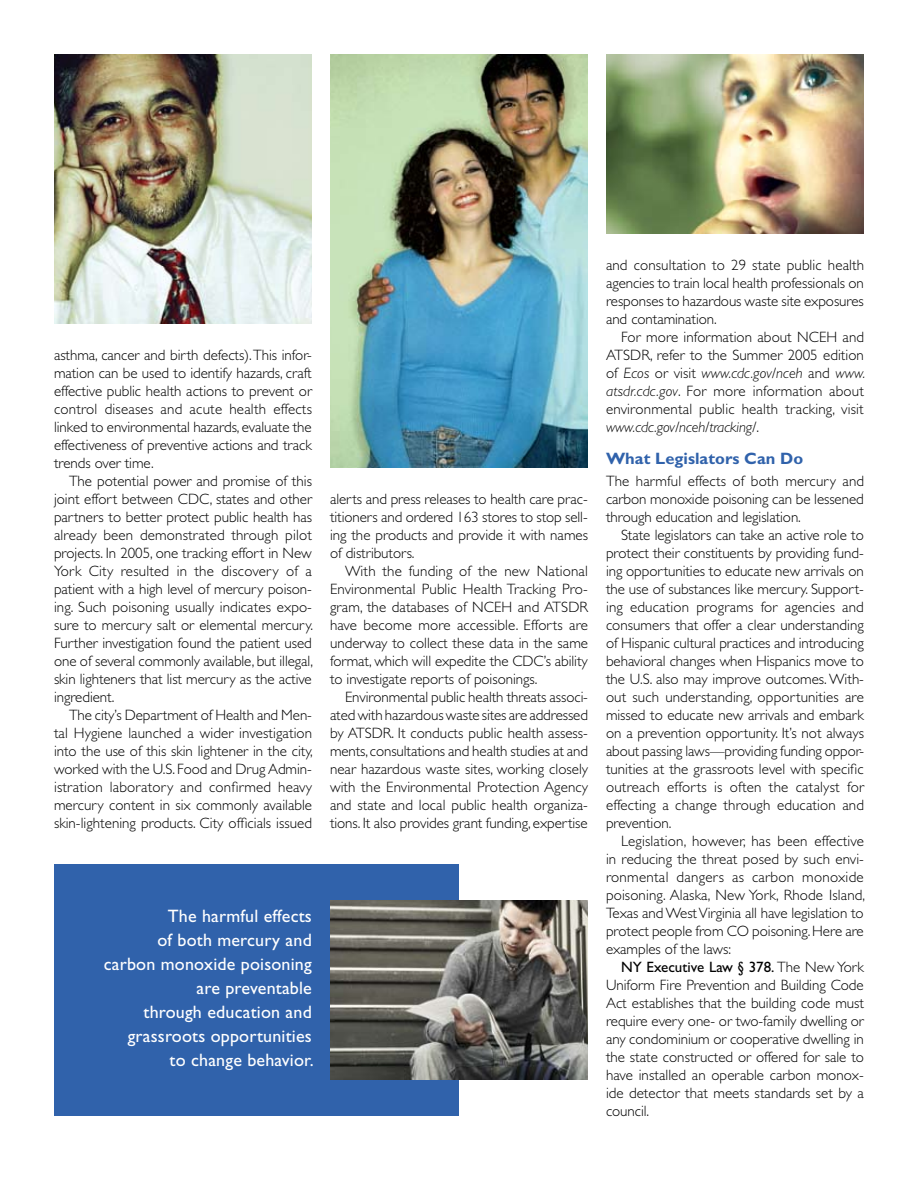
<style>
.page{position:relative;width:918px;height:1188px;background:#fff}
.page>*{position:absolute;margin:0;border:0;box-sizing:border-box;transform-origin:0 0}
.t1{font:18px/24px "Gill Sans";letter-spacing:.01em;color:#fff;text-align:right}
.t2{font:700 16.5px "Gill Sans";letter-spacing:.005em;color:#3062ab}
.t3{font:300 15px/18px "Gill Sans";letter-spacing:-.005em;color:#000;text-align:justify}
.s1{font-style:italic}
.s2{font-weight:400}
</style>
<div class="page">
<div style="left:54px;top:864px;width:405px;height:252px;background:#3062ab"></div>
<img style="left:54px;top:54px;width:258px;height:270px">
<img style="left:330px;top:54px;width:258px;height:414px">
<img style="left:606px;top:54px;width:258px;height:180px">
<img style="left:330px;top:900px;width:258px;height:180px">
<p class="t3" style="left:54px;top:346px;width:260px">asthma, cancer and birth defects). This infor&shy;mation can be used to identify hazards, craft effective public health actions to prevent or control diseases and acute health effects linked to environmental hazards, evaluate the effectiveness of preventive actions and track trends over time.</p>
<p class="t3" style="left:54px;top:472px;width:260px;text-indent:15px">The potential power and promise of this joint effort between CDC, states and other partners to better protect public health has already been demonstrated through pilot projects. In 2005, one tracking effort in New York City resulted in the discovery of a patient with a high level of mercury poison&shy;ing. Such poisoning usually indicates expo&shy;sure to mercury salt or elemental mercury.<br>Further investigation found the patient used one of several commonly available, but illegal, skin lighteners that list mercury as the active ingredient.</p>
<p class="t3" style="left:54px;top:706px;width:260px;text-indent:15px">The city’s Department of Health and Men&shy;tal Hygiene launched a wider investigation into the use of this skin lightener in the city, worked with the U.S. Food and Drug Admin&shy;istration laboratory and confirmed heavy mercury content in six commonly available skin-lightening products. City officials issued</p>
<p class="t3" style="left:330px;top:490px;width:260px">alerts and press releases to health care prac&shy;titioners and ordered 163 stores to stop sell&shy;ing the products and provide it with names of distributors.</p>
<p class="t3" style="left:330px;top:562px;width:260px;text-indent:15px">With the funding of the new National Environmental Public Health Tracking Pro&shy;gram, the databases of NCEH and ATSDR have become more accessible. Efforts are underway to collect these data in the same format, which will expedite the CDC’s ability to investigate reports of poisonings.</p>
<p class="t3" style="left:330px;top:688px;width:260px;text-indent:15px">Environmental public health threats associ&shy;ated with hazardous waste sites are addressed by ATSDR. It conducts public health assess&shy;ments, consultations and health studies at and near hazardous waste sites, working closely with the Environmental Protection Agency and state and local public health organiza&shy;tions. It also provides grant funding, expertise</p>
<p class="t1" style="left:104px;top:904px;width:211px">The harmful effects<br>of both mercury and carbon monoxide poisoning are preventable<br>through education and grassroots opportunities<br>to change behavior.</p>
<p class="t3" style="left:606px;top:256px;width:260px">and consultation to 29 state public health agencies to train local health professionals on responses to hazardous waste site exposures and contamination.</p>
<p class="t3" style="left:606px;top:328px;width:261px;text-indent:15px">For more information about NCEH and ATSDR, refer to the Summer 2005 edition of <span class="s1">Ecos</span> or visit <span class="s1">www.cdc.gov/nceh</span> and <span class="s1">www. atsdr.cdc.gov</span>. For more information about environmental public health tracking, visit <span class="s1">www.cdc.gov/nceh/tracking/</span>.</p>
<p class="t2" style="left:606px;top:448px;width:199px">What Legislators Can Do</p>
<p class="t3" style="left:606px;top:472px;width:260px">The harmful effects of both mercury and carbon monoxide poisoning can be lessened through education and legislation.</p>
<p class="t3" style="left:606px;top:526px;width:260px;text-indent:15px">State legislators can take an active role to protect their constituents by providing fund&shy;ing opportunities to educate new arrivals on the use of substances like mercury. Support&shy;ing education programs for agencies and consumers that offer a clear understanding of Hispanic cultural practices and introducing behavioral changes when Hispanics move to the U.S. also may improve outcomes. With&shy;out such understanding, opportunities are missed to educate new arrivals and embark on a prevention opportunity. It’s not always about passing laws—providing funding oppor&shy;tunities at the grassroots level with specific outreach efforts is often the catalyst for effecting a change through education and prevention.</p>
<p class="t3" style="left:606px;top:832px;width:261px;text-indent:15px">Legislation, however, has been effective in reducing the threat posed by such envi&shy;ronmental dangers as carbon monoxide poisoning. Alaska, New York, Rhode Island, Texas and West Virginia all have legislation to protect people from CO poisoning. Here are examples of the laws:</p>
<p class="t3" style="left:606px;top:958px;width:260px;text-indent:15px"><span class="s2">NY Executive Law § 378.</span> The New York Uniform Fire Prevention and Building Code Act establishes that the building code must require every one- or two-family dwelling or any condominium or cooperative dwelling in the state constructed or offered for sale to have installed an operable carbon monox&shy;ide detector that meets standards set by a council.</p>
</div>
